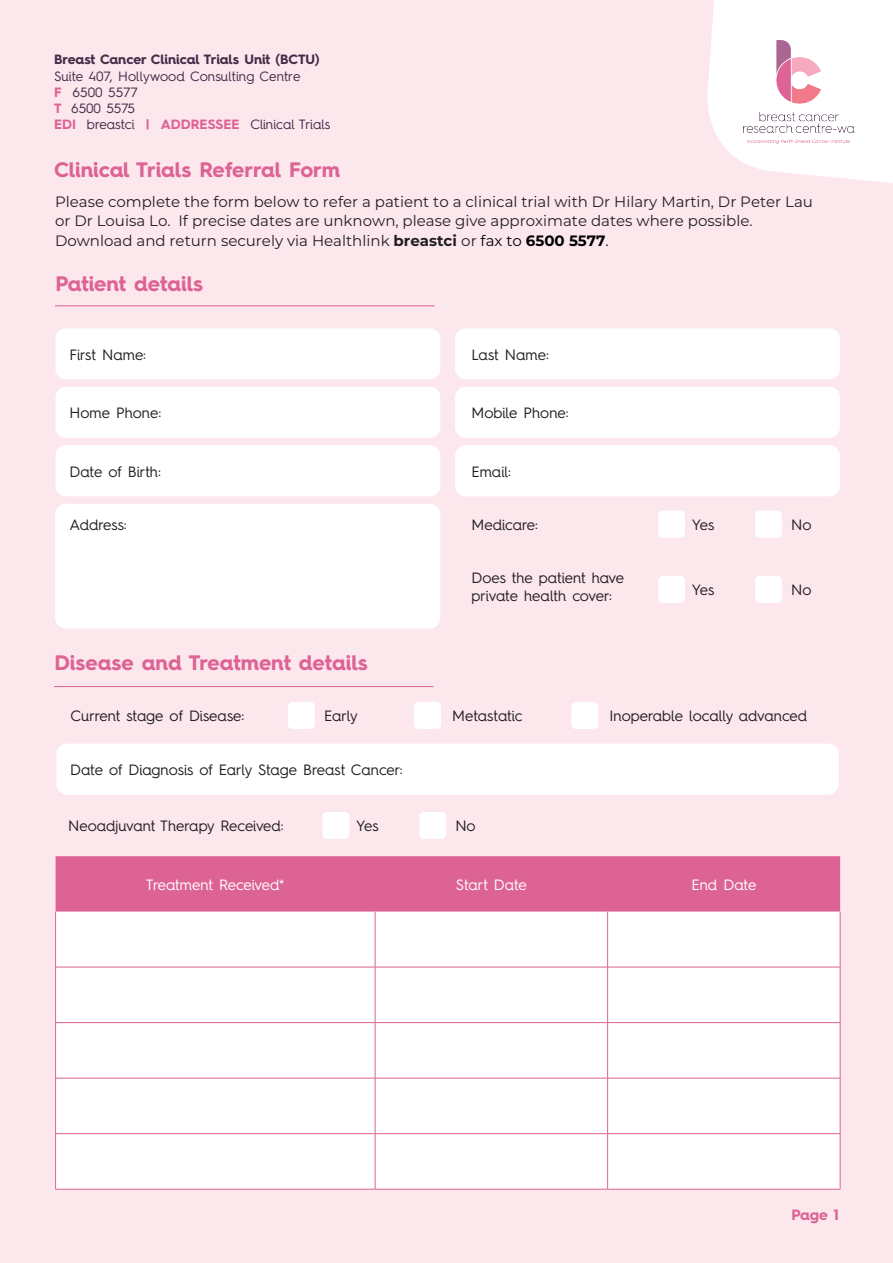
<style>
.page{position:relative;width:893px;height:1263px;background:#fce7ed}
.page>*{position:absolute;margin:0;border:0;box-sizing:border-box;transform-origin:0 0}
.t1{font:700 21px "Hurme Geometric Sans 4";letter-spacing:-.005em;color:#dd6394}
.t2{font:15px/18px "Hurme Geometric Sans 4";color:#231f20}
.t3{font:15px/18.6px "Montserrat";color:#231f20}
.t4{font:15px "Hurme Geometric Sans 4";letter-spacing:-.01em;color:#fff}
.t5{font:700 15px "Hurme Geometric Sans 4";color:#dd6394}
.t6{font:13.5px/16.2px "Hurme Geometric Sans 4";color:#462a48}
.s1{font-weight:700}
.s2{font-weight:700;color:#dd6394}
.s3{color:#000}
.s4{font-weight:700;color:#000}
</style>
<div class="page">
<svg style="left:707px;top:0;width:186px;height:183px"></svg>
<img style="left:717px;top:10px;width:165px;height:165px">
<div style="left:55px;top:328px;width:385px;height:51px;background:#fff;border-radius:10px"></div>
<div style="left:455px;top:328px;width:385px;height:51px;background:#fff;border-radius:10px"></div>
<div style="left:55px;top:387px;width:385px;height:51px;background:#fff;border-radius:10px"></div>
<div style="left:455px;top:387px;width:385px;height:51px;background:#fff;border-radius:10px"></div>
<div style="left:55px;top:445px;width:385px;height:51px;background:#fff;border-radius:10px"></div>
<div style="left:455px;top:445px;width:385px;height:51px;background:#fff;border-radius:10px"></div>
<hr style="left:55px;top:305px;width:380px;height:1px;background:#dd6394">
<div style="left:55px;top:504px;width:385px;height:124px;background:#fff;border-radius:10px"></div>
<div style="left:658px;top:511px;width:27px;height:27px;background:#fff;border-radius:4px"></div>
<div style="left:755px;top:511px;width:27px;height:27px;background:#fff;border-radius:4px"></div>
<div style="left:658px;top:576px;width:27px;height:27px;background:#fff;border-radius:4px"></div>
<div style="left:755px;top:576px;width:27px;height:27px;background:#fff;border-radius:4px"></div>
<hr style="left:54px;top:686px;width:380px;height:1px;background:#dd6394">
<div style="left:288px;top:702px;width:27px;height:27px;background:#fff;border-radius:4px"></div>
<div style="left:414px;top:702px;width:27px;height:27px;background:#fff;border-radius:4px"></div>
<div style="left:571px;top:702px;width:27px;height:27px;background:#fff;border-radius:4px"></div>
<div style="left:56px;top:744px;width:783px;height:51px;background:#fff;border-radius:10px"></div>
<div style="left:56px;top:856px;width:784px;height:56px;background:#dd6394"></div>
<div style="left:56px;top:912px;width:784px;height:277px;background:#fff"></div>
<hr style="left:55px;top:912px;width:1px;height:55px;background:#dd6394">
<hr style="left:375px;top:912px;width:1px;height:55px;background:#dd6394">
<hr style="left:607px;top:912px;width:1px;height:55px;background:#dd6394">
<hr style="left:840px;top:912px;width:1px;height:55px;background:#dd6394">
<hr style="left:55px;top:967px;width:320px;height:1px;background:#dd6394">
<hr style="left:55px;top:967px;width:1px;height:55px;background:#dd6394">
<hr style="left:375px;top:967px;width:233px;height:1px;background:#dd6394">
<hr style="left:375px;top:967px;width:1px;height:55px;background:#dd6394">
<hr style="left:608px;top:967px;width:232px;height:1px;background:#dd6394">
<hr style="left:607px;top:967px;width:1px;height:55px;background:#dd6394">
<hr style="left:840px;top:967px;width:1px;height:55px;background:#dd6394">
<hr style="left:55px;top:1022px;width:320px;height:1px;background:#dd6394">
<hr style="left:55px;top:1023px;width:1px;height:55px;background:#dd6394">
<hr style="left:375px;top:1022px;width:233px;height:1px;background:#dd6394">
<hr style="left:375px;top:1023px;width:1px;height:55px;background:#dd6394">
<hr style="left:608px;top:1022px;width:232px;height:1px;background:#dd6394">
<hr style="left:607px;top:1023px;width:1px;height:55px;background:#dd6394">
<hr style="left:840px;top:1023px;width:1px;height:55px;background:#dd6394">
<hr style="left:55px;top:1078px;width:320px;height:1px;background:#dd6394">
<hr style="left:55px;top:1078px;width:1px;height:55px;background:#dd6394">
<hr style="left:375px;top:1078px;width:233px;height:1px;background:#dd6394">
<hr style="left:375px;top:1078px;width:1px;height:55px;background:#dd6394">
<hr style="left:608px;top:1078px;width:232px;height:1px;background:#dd6394">
<hr style="left:607px;top:1078px;width:1px;height:55px;background:#dd6394">
<hr style="left:840px;top:1078px;width:1px;height:55px;background:#dd6394">
<hr style="left:55px;top:1133px;width:320px;height:1px;background:#dd6394">
<hr style="left:55px;top:1134px;width:1px;height:55px;background:#dd6394">
<hr style="left:375px;top:1133px;width:233px;height:1px;background:#dd6394">
<hr style="left:375px;top:1134px;width:1px;height:55px;background:#dd6394">
<hr style="left:608px;top:1133px;width:232px;height:1px;background:#dd6394">
<hr style="left:607px;top:1134px;width:1px;height:55px;background:#dd6394">
<hr style="left:840px;top:1134px;width:1px;height:55px;background:#dd6394">
<hr style="left:55px;top:1189px;width:320px;height:1px;background:#dd6394">
<hr style="left:375px;top:1189px;width:233px;height:1px;background:#dd6394">
<hr style="left:608px;top:1189px;width:232px;height:1px;background:#dd6394">
<div style="left:322px;top:812px;width:27px;height:27px;background:#fff;border-radius:4px"></div>
<div style="left:419px;top:812px;width:27px;height:27px;background:#fff;border-radius:4px"></div>
<p class="t6" style="left:54px;top:51px;width:278px"><span class="s1">Breast Cancer Clinical Trials Unit (BCTU)<br></span>Suite 407, Hollywood Consulting Centre<br><span class="s2">F</span> 6500 5577<br><span class="s2">T</span> 6500 5575<br><span class="s2">EDI</span> breastci <span class="s2">| ADDRESSEE</span> Clinical Trials</p>
<p class="t1" style="left:54px;top:155px;width:288px">Clinical Trials Referral Form</p>
<p class="t3" style="left:55px;top:192px;width:759px">Please complete the form below to refer a patient to a clinical trial with Dr Hilary Martin, Dr Peter Lau or Dr Louisa Lo. If precise dates are unknown, please give approximate dates where possible.</p>
<p class="t3" style="left:55px;top:231px;width:555px">Download and return securely via Healthlink <span class="s1">breastci</span> or <span class="s3">fax to</span> <span class="s4">6500 5577</span><span class="s3">.</span></p>
<p class="t1" style="left:55px;top:268px;width:149px">Patient details</p>
<p class="t2" style="left:70px;top:345px;width:78px">First Name:</p>
<p class="t2" style="left:472px;top:345px;width:79px">Last Name:</p>
<p class="t2" style="left:70px;top:403px;width:93px">Home Phone:</p>
<p class="t2" style="left:472px;top:403px;width:99px">Mobile Phone:</p>
<p class="t2" style="left:70px;top:462px;width:93px">Date of Birth:</p>
<p class="t2" style="left:472px;top:462px;width:41px">Email:</p>
<p class="t2" style="left:70px;top:515px;width:59px">Address:</p>
<p class="t2" style="left:472px;top:515px;width:68px">Medicare:</p>
<p class="t1" style="left:54px;top:647px;width:315px">Disease and Treatment details</p>
<p class="t2" style="left:472px;top:568px;width:154px">Does the patient have private health cover:</p>
<p class="t2" style="left:692px;top:515px;width:24px">Yes</p>
<p class="t2" style="left:791px;top:515px;width:22px">No</p>
<p class="t2" style="left:692px;top:580px;width:24px">Yes</p>
<p class="t2" style="left:791px;top:580px;width:22px">No</p>
<p class="t2" style="left:71px;top:706px;width:175px">Current stage of Disease:</p>
<p class="t2" style="left:324px;top:706px;width:35px">Early</p>
<p class="t2" style="left:452px;top:706px;width:72px">Metastatic</p>
<p class="t2" style="left:609px;top:706px;width:199px">Inoperable locally advanced</p>
<p class="t2" style="left:70px;top:760px;width:334px">Date of Diagnosis of Early Stage Breast Cancer:</p>
<p class="t2" style="left:68px;top:816px;width:217px">Neoadjuvant Therapy Received:</p>
<p class="t2" style="left:356px;top:816px;width:24px">Yes</p>
<p class="t2" style="left:455px;top:816px;width:22px">No</p>
<p class="t4" style="left:146px;top:874px;width:140px">Treatment Received*</p>
<p class="t4" style="left:456px;top:874px;width:72px">Start Date</p>
<p class="t4" style="left:691px;top:874px;width:66px">End Date</p>
<p class="t5" style="left:791px;top:1205px;width:49px">Page 1</p>
</div>
